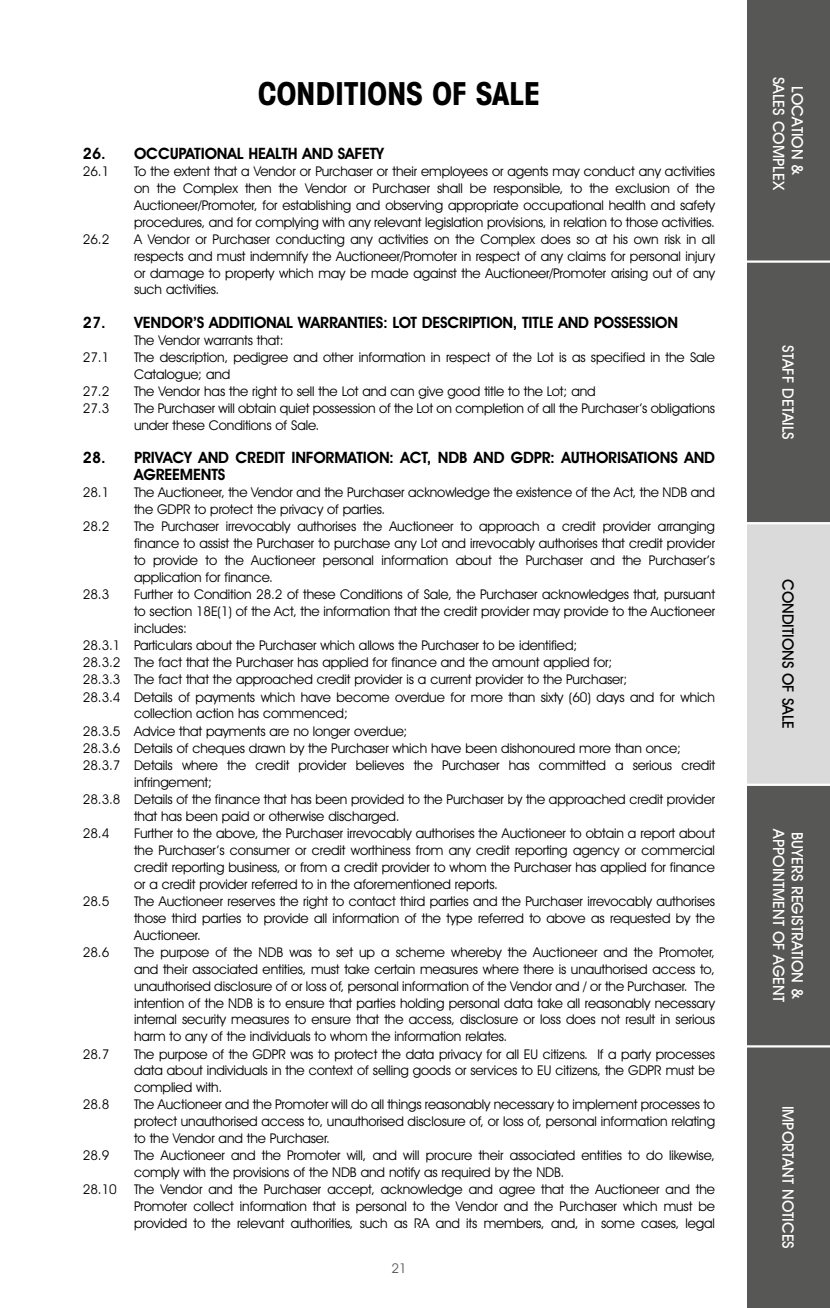
<style>
.page{position:relative;width:830px;height:1308px;background:#fff}
.page>*{position:absolute;margin:0;border:0;box-sizing:border-box;transform-origin:0 0}
.t1{font:700 condensed 31.5px "Avant Garde IT Cby BT";color:#000}
.t2{font:600 15.75px/16.9px "Avant Garde IT Cby BT";letter-spacing:-.01em;color:#000}
.t3{font:500 15.75px/18.9px "Avant Garde IT Cby BT";color:#fff;text-align:center}
.t4{font:500 15.75px "Avant Garde IT Cby BT";color:#000}
.t5{font:13.5px/16.9px "Avant Garde IT Cby BT";letter-spacing:-.01em;color:#000;text-align:justify}
.t6{font:13.5px "Avant Garde IT Cby BT";color:#575756}
</style>
<div class="page">
<div style="left:746px;top:0;width:83px;height:261px;background:#575756"></div>
<div style="left:746px;top:261px;width:83px;height:262px;background:#575756"></div>
<div style="left:746px;top:523px;width:83px;height:261px;background:#dadada"></div>
<div style="left:746px;top:784px;width:83px;height:262px;background:#575756"></div>
<div style="left:746px;top:1046px;width:83px;height:261px;background:#575756"></div>
<hr style="left:746px;top:260px;width:83px;height:3px;background:#fff">
<hr style="left:746px;top:522px;width:83px;height:2px;background:#fff">
<hr style="left:746px;top:783px;width:83px;height:3px;background:#fff">
<hr style="left:746px;top:1045px;width:83px;height:2px;background:#fff">
<h1 class="t1" style="left:258px;top:74px;width:283px">CONDITIONS OF SALE</h1>
<p class="t2" style="left:83px;top:145px;width:302px">26. OCCUPATIONAL HEALTH AND SAFETY</p>
<p class="t5" style="left:83px;top:163px;width:28px">26.1</p>
<p class="t5" style="left:134px;top:163px;width:582px">To the extent that a Vendor or Purchaser or their employees or agents may conduct any activities on the Complex then the Vendor or Purchaser shall be responsible, to the exclusion of the Auctioneer/Promoter, for establishing and observing appropriate occupational health and safety procedures, and for complying with any relevant legislation provisions, in relation to those activities.</p>
<p class="t5" style="left:83px;top:230px;width:28px">26.2</p>
<p class="t5" style="left:134px;top:230px;width:582px">A Vendor or Purchaser conducting any activities on the Complex does so at his own risk in all respects and must indemnify the Auctioneer/Promoter in respect of any claims for personal injury or damage to property which may be made against the Auctioneer/Promoter arising out of any such activities.</p>
<p class="t2" style="left:83px;top:313px;width:596px">27. VENDOR’S ADDITIONAL WARRANTIES: LOT DESCRIPTION, TITLE AND POSSESSION</p>
<p class="t5" style="left:134px;top:331px;width:151px">The Vendor warrants that:</p>
<p class="t5" style="left:83px;top:348px;width:28px">27.1</p>
<p class="t5" style="left:134px;top:348px;width:582px">The description, pedigree and other information in respect of the Lot is as specified in the Sale<br>Catalogue; and</p>
<p class="t5" style="left:83px;top:382px;width:28px">27.2</p>
<p class="t5" style="left:134px;top:382px;width:463px">The Vendor has the right to sell the Lot and can give good title to the Lot; and</p>
<p class="t5" style="left:83px;top:400px;width:28px">27.3</p>
<p class="t5" style="left:134px;top:400px;width:582px">The Purchaser will obtain quiet possession of the Lot on completion of all the Purchaser’s obligations under these Conditions of Sale.</p>
<p class="t2" style="left:134px;top:449px;width:582px;text-indent:-51px">28. PRIVACY AND CREDIT INFORMATION: ACT, NDB AND GDPR: AUTHORISATIONS AND<br>AGREEMENTS</p>
<p class="t5" style="left:83px;top:484px;width:28px">28.1</p>
<p class="t5" style="left:134px;top:484px;width:582px">The Auctioneer, the Vendor and the Purchaser acknowledge the existence of the Act, the NDB and the GDPR to protect the privacy of parties.</p>
<p class="t5" style="left:83px;top:518px;width:28px">28.2</p>
<p class="t5" style="left:134px;top:518px;width:582px">The Purchaser irrevocably authorises the Auctioneer to approach a credit provider arranging finance to assist the Purchaser to purchase any Lot and irrevocably authorises that credit provider to provide to the Auctioneer personal information about the Purchaser and the Purchaser’s application for finance.</p>
<p class="t5" style="left:83px;top:586px;width:28px">28.3</p>
<p class="t5" style="left:134px;top:586px;width:582px">Further to Condition 28.2 of these Conditions of Sale, the Purchaser acknowledges that, pursuant</p>
<p class="t5" style="left:134px;top:602px;width:582px">to section 18E(1) of the Act, the information that the credit provider may provide to the Auctioneer</p>
<p class="t5" style="left:134px;top:619px;width:54px">includes:</p>
<p class="t5" style="left:83px;top:636px;width:495px">28.3.1 Particulars about the Purchaser which allows the Purchaser to be identified;</p>
<p class="t5" style="left:83px;top:654px;width:530px">28.3.2 The fact that the Purchaser has applied for finance and the amount applied for;</p>
<p class="t5" style="left:83px;top:671px;width:545px">28.3.3 The fact that the approached credit provider is a current provider to the Purchaser;</p>
<p class="t5" style="left:83px;top:688px;width:633px">28.3.4 Details of payments which have become overdue for more than sixty (60) days and for which</p>
<p class="t5" style="left:134px;top:705px;width:215px">collection action has commenced;</p>
<p class="t5" style="left:83px;top:722px;width:326px">28.3.5 Advice that payments are no longer overdue;</p>
<p class="t5" style="left:83px;top:739px;width:599px">28.3.6 Details of cheques drawn by the Purchaser which have been dishonoured more than once;</p>
<p class="t5" style="left:83px;top:756px;width:633px">28.3.7 Details where the credit provider believes the Purchaser has committed a serious credit</p>
<p class="t5" style="left:134px;top:773px;width:79px">infringement;</p>
<p class="t5" style="left:83px;top:790px;width:633px">28.3.8 Details of the finance that has been provided to the Purchaser by the approached credit provider</p>
<p class="t5" style="left:134px;top:807px;width:267px">that has been paid or otherwise discharged.</p>
<p class="t5" style="left:83px;top:824px;width:28px">28.4</p>
<p class="t5" style="left:134px;top:824px;width:582px">Further to the above, the Purchaser irrevocably authorises the Auctioneer to obtain a report about the Purchaser’s consumer or credit worthiness from any credit reporting agency or commercial credit reporting business, or from a credit provider to whom the Purchaser has applied for finance or a credit provider referred to in the aforementioned reports.</p>
<p class="t5" style="left:83px;top:892px;width:28px">28.5</p>
<p class="t5" style="left:134px;top:892px;width:582px">The Auctioneer reserves the right to contact third parties and the Purchaser irrevocably authorises those third parties to provide all information of the type referred to above as requested by the Auctioneer.</p>
<p class="t5" style="left:83px;top:943px;width:28px">28.6</p>
<p class="t5" style="left:134px;top:943px;width:582px">The purpose of the NDB was to set up a scheme whereby the Auctioneer and the Promoter, and their associated entities, must take certain measures where there is unauthorised access to, unauthorised disclosure of or loss of, personal information of the Vendor and / or the Purchaser. The intention of the NDB is to ensure that parties holding personal data take all reasonably necessary internal security measures to ensure that the access, disclosure or loss does not result in serious harm to any of the individuals to whom the information relates.</p>
<p class="t5" style="left:83px;top:1045px;width:28px">28.7</p>
<p class="t5" style="left:134px;top:1045px;width:582px">The purpose of the GDPR was to protect the data privacy for all EU citizens. If a party processes data about individuals in the context of selling goods or services to EU citizens, the GDPR must be complied with.</p>
<p class="t5" style="left:83px;top:1096px;width:28px">28.8</p>
<p class="t5" style="left:134px;top:1096px;width:582px">The Auctioneer and the Promoter will do all things reasonably necessary to implement processes to protect unauthorised access to, unauthorised disclosure of, or loss of, personal information relating to the Vendor and the Purchaser.</p>
<p class="t5" style="left:83px;top:1147px;width:28px">28.9</p>
<p class="t5" style="left:134px;top:1147px;width:582px">The Auctioneer and the Promoter will, and will procure their associated entities to do likewise, comply with the provisions of the NDB and notify as required by the NDB.</p>
<p class="t5" style="left:83px;top:1181px;width:35px">28.10</p>
<p class="t5" style="left:134px;top:1181px;width:582px">The Vendor and the Purchaser accept, acknowledge and agree that the Auctioneer and the Promoter collect information that is personal to the Vendor and the Purchaser which must be provided to the relevant authorities, such as RA and its members, and, in some cases, legal</p>
<p class="t6" style="left:391px;top:1260px;width:17px">21</p>
<p class="t3" style="left:806px;top:77px;width:115px;rotate:90deg">LOCATION &amp;<br>SALES COMPLEX</p>
<p class="t3" style="left:797px;top:345px;width:96px;rotate:90deg">STAFF DETAILS</p>
<p class="t4" style="left:797px;top:579px;width:152px;rotate:90deg">CONDITIONS OF SALE</p>
<p class="t3" style="left:806px;top:829px;width:174px;text-align:left;rotate:90deg">BUYERS REGISTRATION &amp;<br>APPOINTMENT OF AGENT</p>
<p class="t3" style="left:797px;top:1105px;width:145px;rotate:90deg">IMPORTANT NOTICES</p>
</div>
